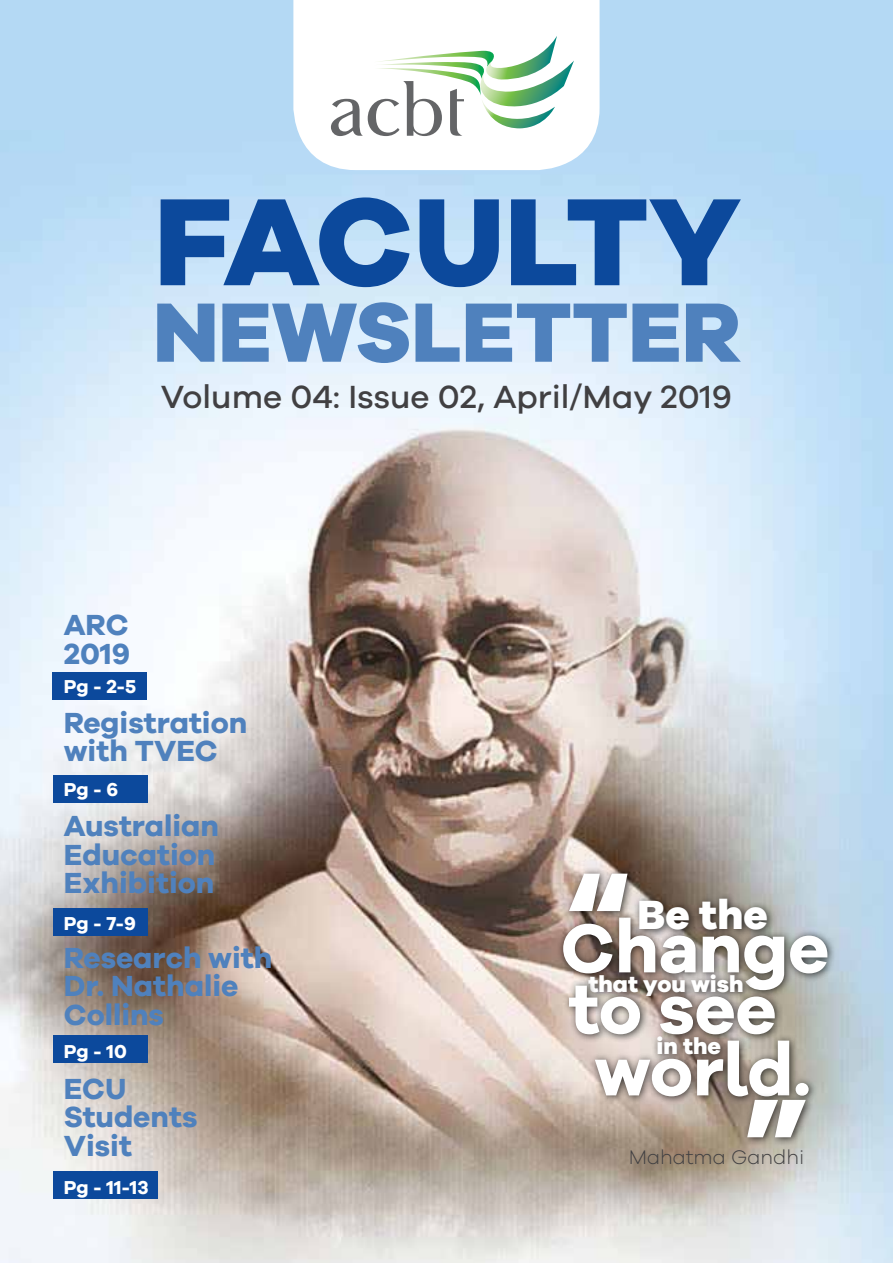
<style>
.page{position:relative;width:893px;height:1263px;background:#b4d9f4}
.page>*{position:absolute;margin:0;border:0;box-sizing:border-box;transform-origin:0 0}
.t1{font:700 130.05px "Galano Grotesque Alt";color:#fff}
.t2{font:800 128.1px "Galano Grotesque";letter-spacing:-.015em;color:#0c499c}
.t3{font:800 86.85px "Galano Grotesque";color:#4f81bd}
.t4{font:700 71.1px "Galano Grotesque Alt";color:#fff}
.t5{font:800 42px "Galano Grotesque";color:#fff}
.t6{font:500 33.15px "Galano Grotesque";color:#414042}
.t7{font:700 30px/28.5px "Galano Grotesque";color:#4f81bd}
.t8{font:800 23.4px "Galano Grotesque";color:#fff}
.t9{font:300 20.25px "Galano Grotesque";color:#414042}
.t10{font:700 19.35px "Galano Grotesque";color:#fff}
</style>
<div class="page">
<img style="left:0;top:185px;width:893px;height:1078px">
<div style="left:52px;top:672px;width:95px;height:27px;background:#0c499c"></div>
<div style="left:53px;top:775px;width:95px;height:28px;background:#0c499c"></div>
<div style="left:53px;top:908px;width:94px;height:27px;background:#0c499c"></div>
<div style="left:53px;top:1035px;width:95px;height:28px;background:#0c499c"></div>
<div style="left:53px;top:1171px;width:104px;height:28px;background:#0c499c"></div>
<div style="left:293px;top:0;width:307px;height:170px;background:#fff"></div>
<svg style="left:331px;top:36px;width:243px;height:100px;background:#d9e6db"></svg>
<div style="left:632px;top:892px;width:144px;height:47px;background:#000;opacity:.75"></div>
<div style="left:557px;top:911px;width:280px;height:89px;background:#000;opacity:.75"></div>
<div style="left:582px;top:968px;width:170px;height:37px;background:#000;opacity:.75"></div>
<div style="left:562px;top:979px;width:222px;height:65px;background:#000;opacity:.75"></div>
<div style="left:651px;top:1030px;width:79px;height:34px;background:#000;opacity:.75"></div>
<div style="left:589px;top:1034px;width:229px;height:72px;background:#000;opacity:.75"></div>
<div style="left:563px;top:867px;width:74px;height:54px;background:#000;opacity:.75"></div>
<div style="left:741px;top:1093px;width:73px;height:53px;background:#000;opacity:.75"></div>
<h2 class="t2" style="left:155px;top:161px;width:588px">FACULTY</h2>
<h3 class="t3" style="left:153px;top:278px;width:589px">NEWSLETTER</h3>
<p class="t6" style="left:161px;top:377px;width:573px">Volume 04: Issue 02, April/May 2019</p>
<p class="t7" style="left:64px;top:610px;width:68px">ARC<br>2019</p>
<p class="t10" style="left:64px;top:674px;width:74px">Pg - 2-5</p>
<p class="t7" style="left:64px;top:708px;width:185px">Registration with TVEC</p>
<p class="t10" style="left:64px;top:777px;width:56px">Pg - 6</p>
<p class="t7" style="left:64px;top:811px;width:157px;text-align:justify">Australian Education Exhibition</p>
<p class="t10" style="left:64px;top:911px;width:74px">Pg - 7-9</p>
<p class="t7" style="left:64px;top:942px;width:210px">Research with<br>Dr. Nathalie<br>Collins</p>
<p class="t10" style="left:64px;top:1039px;width:65px">Pg - 10</p>
<p class="t7" style="left:64px;top:1073px;width:135px">ECU<br>Students<br>Visit</p>
<p class="t10" style="left:64px;top:1175px;width:86px">Pg - 11-13</p>
<h1 class="t1" style="left:565px;top:832px;width:68px">“</h1>
<h3 class="t5" style="left:638px;top:888px;width:132px">Be the</h3>
<h3 class="t4" style="left:561px;top:902px;width:270px">Change</h3>
<p class="t8" style="left:588px;top:970px;width:157px">that you wish</p>
<h3 class="t4" style="left:569px;top:963px;width:209px">to see</h3>
<p class="t8" style="left:656px;top:1032px;width:66px">in the</p>
<h3 class="t4" style="left:594px;top:1025px;width:218px">world.</h3>
<h1 class="t1" style="left:810px;top:1178px;width:68px;rotate:-180deg">“</h1>
<p class="t9" style="left:629px;top:1145px;width:177px">Mahatma Gandhi</p>
</div>
